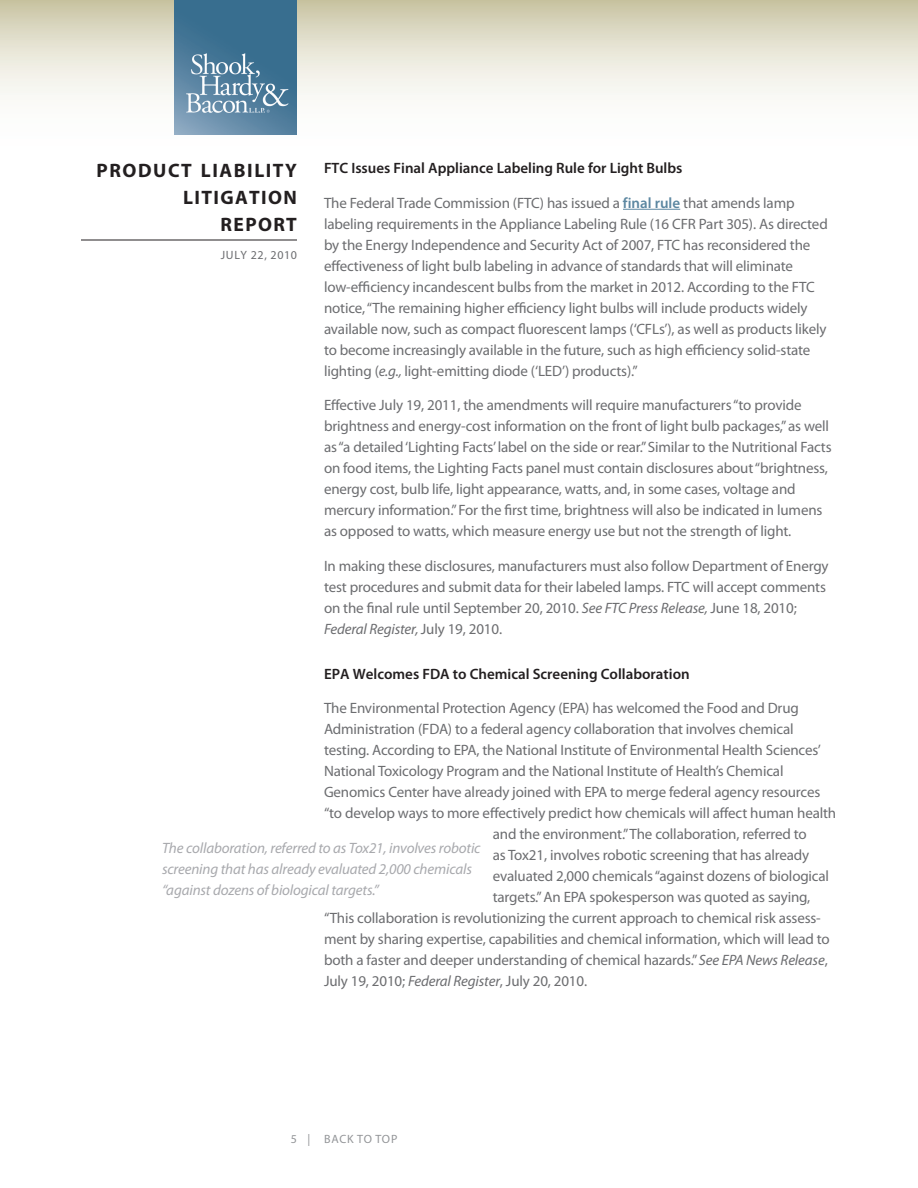
<style>
.page{position:relative;width:918px;height:1188px;background:#fff}
.page>*{position:absolute;margin:0;border:0;box-sizing:border-box;transform-origin:0 0}
.t1{font:700 19.5px/27px "Myriad Pro";letter-spacing:.075em;color:#231f20;text-align:right}
.Body{font:15px/21px "Myriad Pro";letter-spacing:-.01em;color:#6c6d70}
.PullQuote{font:italic 15px/21px "Myriad Pro";letter-spacing:-.01em;color:#a8a9ad}
.Subhead{font:600 15px "Myriad Pro";color:#231f20}
.t2{font:12px "Myriad Pro";letter-spacing:.05em;color:#6c6d70}
.t3{font:12px "Myriad Pro";letter-spacing:.06em;color:#939598}
.s1{font-weight:600;color:#5c87a1}
.s2{font-style:italic}
</style>
<div class="page">
<svg style="left:0;top:0;width:918px;height:135px"></svg>
<hr style="left:81px;top:240px;width:216px;height:1px;background:#231f20">
<img style="left:175px;top:0;width:122px;height:135px">
<hr style="left:623px;top:209px;width:57px;height:1px;background:#5c87a1">
<p class="Subhead" style="left:324px;top:160px;width:360px">FTC Issues Final Appliance Labeling Rule for Light Bulbs</p>
<p class="Body" style="left:324px;top:193px;width:505px">The Federal Trade Commission (FTC) has issued a <span class="s1">final rule</span> that amends lamp labeling requirements in the Appliance Labeling Rule (16 CFR Part 305). As directed by the Energy Independence and Security Act of 2007, FTC has reconsidered the effectiveness of light bulb labeling in advance of standards that will eliminate low-efficiency incandescent bulbs from the market in 2012. According to the FTC notice, “The remaining higher efficiency light bulbs will include products widely available now, such as compact fluorescent lamps (‘CFLs’), as well as products likely to become increasingly available in the future, such as high efficiency solid-state lighting (<span class="s2">e.g.,</span> light-emitting diode (‘LED’) products).”</p>
<p class="Body" style="left:324px;top:395px;width:509px">Effective July 19, 2011, the amendments will require manufacturers “to provide brightness and energy-cost information on the front of light bulb packages,” as well as “a detailed ‘Lighting Facts’ label on the side or rear.” Similar to the Nutritional Facts on food items, the Lighting Facts panel must contain disclosures about “brightness, energy cost, bulb life, light appearance, watts, and, in some cases, voltage and mercury information.” For the first time, brightness will also be indicated in lumens as opposed to watts, which measure energy use but not the strength of light.</p>
<p class="Body" style="left:324px;top:556px;width:506px">In making these disclosures, manufacturers must also follow Department of Energy test procedures and submit data for their labeled lamps. FTC will accept comments on the final rule until September 20, 2010. <span class="s2">See FTC Press Release,</span> June 18, 2010; <span class="s2">Federal Register,</span> July 19, 2010.</p>
<p class="Subhead" style="left:324px;top:665px;width:367px">EPA Welcomes FDA to Chemical Screening Collaboration</p>
<p class="Body" style="left:324px;top:698px;width:476px">The Environmental Protection Agency (EPA) has welcomed the Food and Drug</p>
<p class="Body" style="left:324px;top:719px;width:471px">Administration (FDA) to a federal agency collaboration that involves chemical</p>
<p class="Body" style="left:324px;top:740px;width:499px">testing. According to EPA, the National Institute of Environmental Health Sciences’</p>
<p class="Body" style="left:324px;top:761px;width:461px">National Toxicology Program and the National Institute of Health’s Chemical</p>
<p class="Body" style="left:324px;top:782px;width:498px">Genomics Center have already joined with EPA to merge federal agency resources</p>
<p class="Body" style="left:324px;top:803px;width:514px">“to develop ways to more effectively predict how chemicals will affect human health</p>
<p class="Body" style="left:493px;top:824px;width:316px">and the environment.” The collaboration, referred to</p>
<p class="Body" style="left:493px;top:845px;width:318px">as Tox21, involves robotic screening that has already</p>
<p class="Body" style="left:493px;top:866px;width:338px">evaluated 2,000 chemicals “against dozens of biological</p>
<p class="Body" style="left:493px;top:887px;width:319px">targets.” An EPA spokesperson was quoted as saying,</p>
<p class="Body" style="left:324px;top:908px;width:498px">“This collaboration is revolutionizing the current approach to chemical risk assess-</p>
<p class="Body" style="left:324px;top:929px;width:507px">ment by sharing expertise, capabilities and chemical information, which will lead to</p>
<p class="Body" style="left:324px;top:950px;width:505px">both a faster and deeper understanding of chemical hazards.” <span class="s2">See EPA News Release</span>,</p>
<p class="Body" style="left:324px;top:971px;width:265px">July 19, 2010; <span class="s2">Federal Register</span>, July 20, 2010.</p>
<h1 class="t1" style="left:97px;top:157px;width:202px">PRODUCT LIABILITY<br>LITIGATION<br>REPORT</h1>
<p class="t2" style="left:221px;top:249px;width:78px">JULY 22, 2010</p>
<p class="PullQuote" style="left:162px;top:838px;width:320px">The collaboration, referred to as Tox21, involves robotic screening that has already evaluated 2,000 chemicals “against dozens of biological targets.”</p>
<p class="t3" style="left:291px;top:1132px;width:108px">5 | BACK TO TOP</p>
</div>
